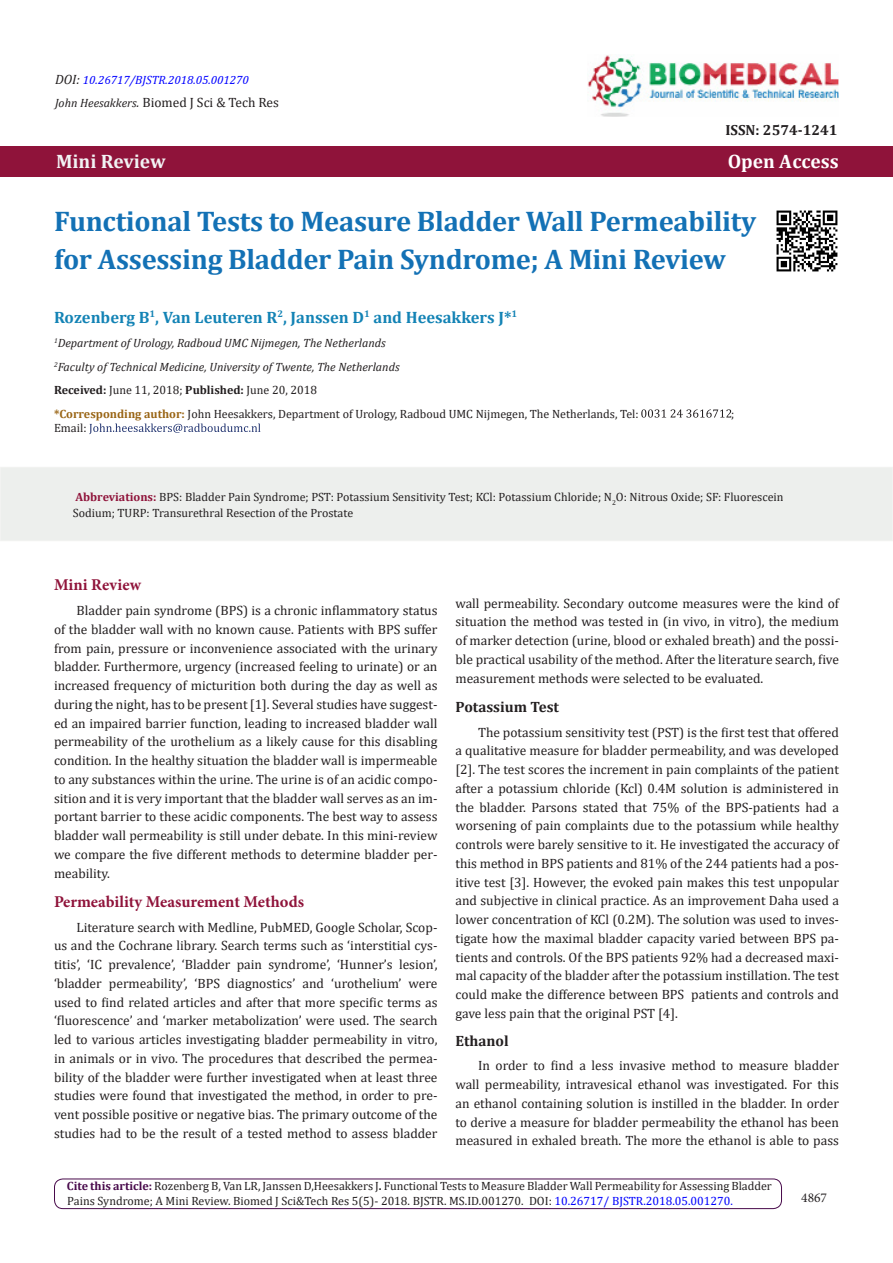
<style>
.page{position:relative;width:893px;height:1263px;background:#fff}
.page>*{position:absolute;margin:0;border:0;box-sizing:border-box;transform-origin:0 0}
.t1{font:700 28.5px/37.5px "Cambria";letter-spacing:-.01em;color:#1371b5}
.t2{font:700 19.5px "Cambria";color:#f2f3f4}
.t3{font:700 19.5px "Cambria";color:#fff}
.t4{font:700 16.5px "Cambria";color:#1383b5}
.t5{font:700 16.5px "Minion Pro";color:#8f133a}
.t6{font:700 15px "Cambria";color:#231f20}
.t7{font:700 14.7px "Cambria";color:#231f20}
.t8{font:13.5px/18.8px "Cambria";color:#231f20;text-align:justify}
.t9{font:13.5px "Minion Pro";color:#231f20}
.t10{font:12px/15.8px "Cambria";color:#231f20}
.t11{font:italic 12px "Cambria";color:#231f20}
.t12{font:italic 12px "Cambria";color:#00f}
.s1{font-size:13.5px;color:#231f20}
.s2{font-style:italic;font-size:12px}
.s3{font-style:italic}
.s4{font-weight:700}
.s5{font-weight:700;color:#996515}
.s6{font-weight:700;color:#8f133a}
.s7{font-weight:700;color:#480a4b}
.s8{color:#00f}
</style>
<div class="page">
<svg style="left:641px;top:409px;width:90px;height:9px"></svg>
<svg style="left:89px;top:423px;width:171px;height:11px"></svg>
<div style="left:54px;top:1178px;width:728px;height:31px;border:1px solid #480a4b;border-radius:8px"></div>
<div style="left:0;top:146px;width:893px;height:31px;background:#8f133a"></div>
<img style="left:587px;top:55px;width:252px;height:62px">
<div style="left:0;top:467px;width:893px;height:74px;background:#edefed"></div>
<img style="left:776px;top:210px;width:62px;height:62px">
<p class="t12" style="left:55px;top:72px;width:195px"><span class="s1">DOI:</span> 10.26717/BJSTR.2018.05.001270</p>
<p class="t8" style="left:55px;top:93px;width:225px"><span class="s2">John Heesakkers</span><span class="s3">.</span> Biomed J Sci &amp; Tech Res</p>
<p class="t7" style="left:725px;top:119px;width:114px">ISSN: 2574-1241</p>
<p class="t2" style="left:56px;top:147px;width:111px">Mini Review</p>
<p class="t3" style="left:728px;top:147px;width:112px">Open Access</p>
<p class="t1" style="left:54px;top:202px;width:704px">Functional Tests to Measure Bladder Wall Permeability for Assessing Bladder Pain Syndrome; A Mini Review</p>
<p class="t4" style="left:54px;top:305px;width:465px">Rozenberg B<sup>1</sup>, Van Leuteren R<sup>2</sup>, Janssen D<sup>1</sup> and Heesakkers J*<sup>1</sup></p>
<p class="t11" style="left:54px;top:334px;width:333px"><sup>1</sup>Department of Urology, Radboud UMC Nijmegen, The Netherlands</p>
<p class="t11" style="left:54px;top:358px;width:347px"><sup>2</sup>Faculty of Technical Medicine, University of Twente, The Netherlands</p>
<p class="t10" style="left:54px;top:382px;width:265px"><span class="s4">Received:</span> June 11, 2018; <span class="s4">Published:</span> June 20, 2018</p>
<p class="t10" style="left:54px;top:405px;width:586px"><span class="s5">*Corresponding author:</span> John Heesakkers, Department of Urology, Radboud UMC Nijmegen, The Netherlands, Tel:</p>
<p class="t10" style="left:731px;top:405px;width:5px">;</p>
<p class="t10" style="left:54px;top:420px;width:34px">Email:</p>
<p class="t10" style="left:73px;top:489px;width:712px"><span class="s6">Abbreviations:</span> BPS: Bladder Pain Syndrome; PST: Potassium Sensitivity Test; KCl: Potassium Chloride; N<sub>2</sub>O: Nitrous Oxide; SF: Fluorescein<br>Sodium; TURP: Transurethral Resection of the Prostate</p>
<p class="t5" style="left:54px;top:573px;width:89px">Mini Review</p>
<p class="t8" style="left:54px;top:601px;width:385px;text-indent:22px">Bladder pain syndrome (BPS) is a chronic inflammatory status of the bladder wall with no known cause. Patients with BPS suffer from pain, pressure or inconvenience associated with the urinary bladder. Furthermore, urgency (increased feeling to urinate) or an increased frequency of micturition both during the day as well as during the night, has to be present [1]. Several studies have suggest&shy;ed an impaired barrier function, leading to increased bladder wall permeability of the urothelium as a likely cause for this disabling condition. In the healthy situation the bladder wall is impermeable to any substances within the urine. The urine is of an acidic compo&shy;sition and it is very important that the bladder wall serves as an im&shy;portant barrier to these acidic components. The best way to assess bladder wall permeability is still under debate. In this mini-review we compare the five different methods to determine bladder per&shy;meability.</p>
<p class="t5" style="left:54px;top:890px;width:252px">Permeability Measurement Methods</p>
<p class="t8" style="left:54px;top:918px;width:385px;text-indent:22px">Literature search with Medline, PubMED, Google Scholar, Scop&shy;us and the Cochrane library. Search terms such as ‘interstitial cys&shy;titis’, ‘IC prevalence’, ‘Bladder pain syndrome’, ‘Hunner’s lesion’, ‘bladder permeability’, ‘BPS diagnostics’ and ‘urothelium’ were used to find related articles and after that more specific terms as ‘fluorescence’ and ‘marker metabolization’ were used. The search led to various articles investigating bladder permeability in vitro, in animals or in vivo. The procedures that described the permea&shy;bility of the bladder were further investigated when at least three studies were found that investigated the method, in order to pre&shy;vent possible positive or negative bias. The primary outcome of the studies had to be the result of a tested method to assess bladder</p>
<p class="t8" style="left:455px;top:594px;width:385px">wall permeability. Secondary outcome measures were the kind of situation the method was tested in (in vivo, in vitro), the medium of marker detection (urine, blood or exhaled breath) and the possi&shy;ble practical usability of the method. After the literature search, five measurement methods were selected to be evaluated.</p>
<p class="t6" style="left:455px;top:696px;width:105px">Potassium Test</p>
<p class="t8" style="left:455px;top:723px;width:385px;text-indent:22px">The potassium sensitivity test (PST) is the first test that offered a qualitative measure for bladder permeability, and was developed [2]. The test scores the increment in pain complaints of the patient after a potassium chloride (Kcl) 0.4M solution is administered in the bladder. Parsons stated that 75% of the BPS-patients had a worsening of pain complaints due to the potassium while healthy controls were barely sensitive to it. He investigated the accuracy of this method in BPS patients and 81% of the 244 patients had a pos&shy;itive test [3]. However, the evoked pain makes this test unpopular and subjective in clinical practice. As an improvement Daha used a lower concentration of KCl (0.2M). The solution was used to inves&shy;tigate how the maximal bladder capacity varied between BPS pa&shy;tients and controls. Of the BPS patients 92% had a decreased maxi&shy;mal capacity of the bladder after the potassium instillation. The test could make the difference between BPS patients and controls and gave less pain that the original PST [4].</p>
<p class="t6" style="left:455px;top:1030px;width:55px">Ethanol</p>
<p class="t8" style="left:455px;top:1056px;width:385px;text-indent:22px">In order to find a less invasive method to measure bladder wall permeability, intravesical ethanol was investigated. For this an ethanol containing solution is instilled in the bladder. In order to derive a measure for bladder permeability the ethanol has been measured in exhaled breath. The more the ethanol is able to pass</p>
<p class="t10" style="left:67px;top:1178px;width:706px"><span class="s7">Cite this article:</span> Rozenberg B, Van LR, Janssen D,Heesakkers J<span class="s4">.</span> Functional Tests to Measure Bladder Wall Permeability for Assessing Bladder</p>
<p class="t10" style="left:67px;top:1192px;width:667px">Pains Syndrome; A Mini Review. Biomed J Sci&amp;Tech Res 5(5)- 2018. BJSTR. MS.ID.001270. DOI: <span class="s8">10.26717/ BJSTR.2018.05.001270.</span></p>
<p class="t9" style="left:801px;top:1189px;width:27px">4867</p>
</div>
